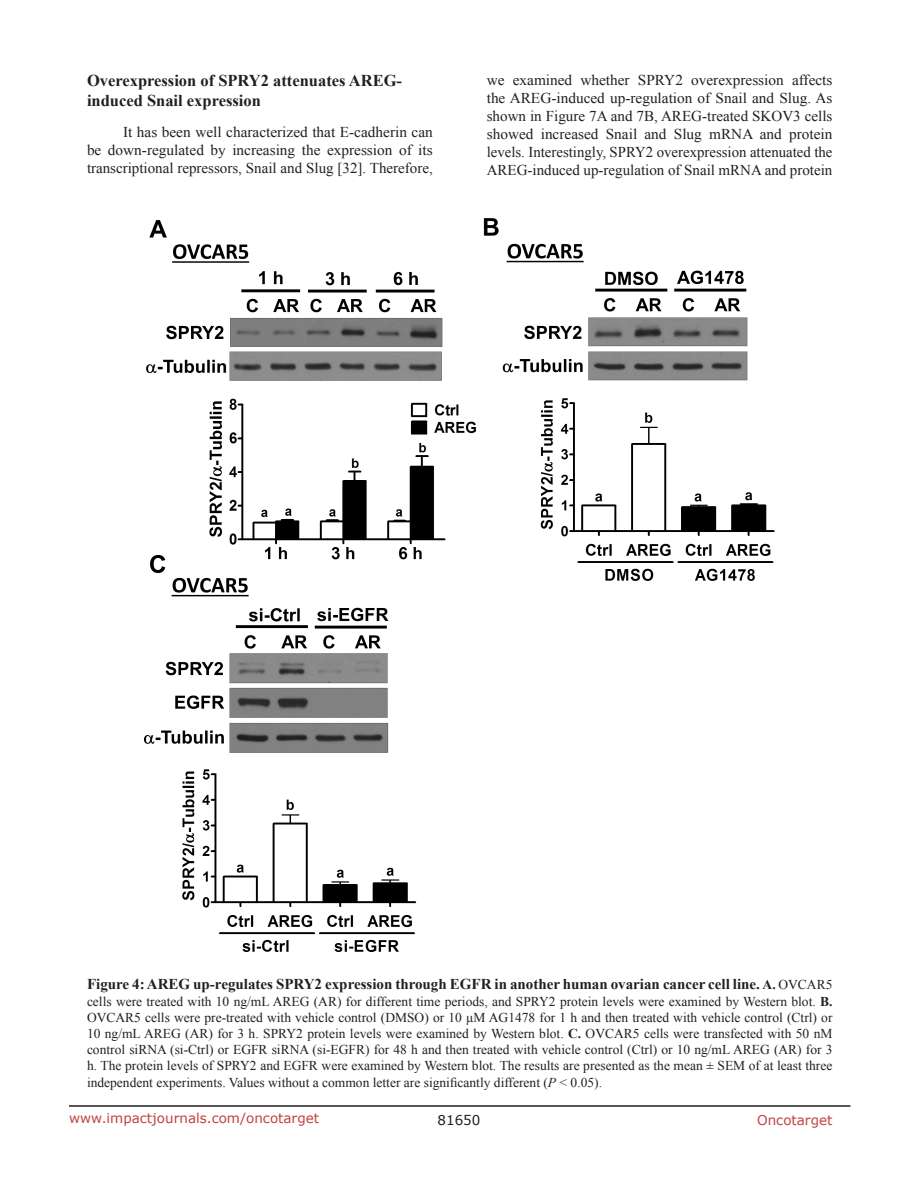
<style>
.page{position:relative;width:918px;height:1188px;background:#fff}
.page>*{position:absolute;margin:0;border:0;box-sizing:border-box;transform-origin:0 0}
.SubHeading{font:700 16.5px/19.8px "Times New Roman";color:#231f20}
.BodyText{font:15px/18px "Times New Roman";color:#231f20;text-align:justify}
.figuretext{font:700 15px "Times New Roman";color:#231f20}
.figuretext-2{font:13.5px/16.2px "Times New Roman";color:#231f20;text-align:justify}
.t1{font:13.5px "Verdana";color:#c24141}
.t2{font:13.5px "Verdana";color:#231f20}
.s1{font-size:13.5px}
.s2{font-weight:400;font-size:13.5px}
.s3{font-weight:700}
.s4{font-style:italic}
</style>
<div class="page">
<hr style="left:69px;top:1105px;width:781px;height:2px;background:#231f20">
<img style="left:145px;top:218px;width:630px;height:734px">
<p class="SubHeading" style="left:87px;top:70px;width:317px">Overexpression of SPRY2 attenuates AREG&shy;induced Snail expression</p>
<p class="BodyText" style="left:87px;top:123px;width:347px;text-indent:36px">It has been well characterized that E-cadherin can be down-regulated by increasing the expression of its transcriptional repressors, Snail and Slug [32]. Therefore,</p>
<p class="BodyText" style="left:487px;top:71px;width:347px">we examined whether SPRY2 overexpression affects the AREG-induced up-regulation of Snail and Slug. As shown in Figure 7A and 7B, AREG-treated SKOV3 cells showed increased Snail and Slug mRNA and protein levels. Interestingly, SPRY2 overexpression attenuated the AREG-induced up-regulation of Snail mRNA and protein</p>
<p class="figuretext" style="left:87px;top:974px;width:747px">Figure 4: AREG up-regulates SPRY2 expression through EGFR in another human ovarian cancer cell line. <span class="s1">A.</span> <span class="s2">OVCAR5</span></p>
<p class="figuretext-2" style="left:87px;top:993px;width:747px">cells were treated with 10 ng/mL AREG (AR) for different time periods, and SPRY2 protein levels were examined by Western blot. <span class="s3">B.<br></span>OVCAR5 cells were pre-treated with vehicle control (DMSO) or 10 μM AG1478 for 1 h and then treated with vehicle control (Ctrl) or 10 ng/mL AREG (AR) for 3 h. SPRY2 protein levels were examined by Western blot. <span class="s3">C.</span> OVCAR5 cells were transfected with 50 nM control siRNA (si-Ctrl) or EGFR siRNA (si-EGFR) for 48 h and then treated with vehicle control (Ctrl) or 10 ng/mL AREG (AR) for 3 h. The protein levels of SPRY2 and EGFR were examined by Western blot. The results are presented as the mean ± SEM of at least three independent experiments. Values without a common letter are significantly different (<span class="s4">P</span> &lt; 0.05).</p>
<p class="t1" style="left:69px;top:1109px;width:252px">www.impactjournals.com/oncotarget</p>
<p class="t2" style="left:438px;top:1111px;width:44px">81650</p>
<p class="t1" style="left:757px;top:1111px;width:77px">Oncotarget</p>
</div>
